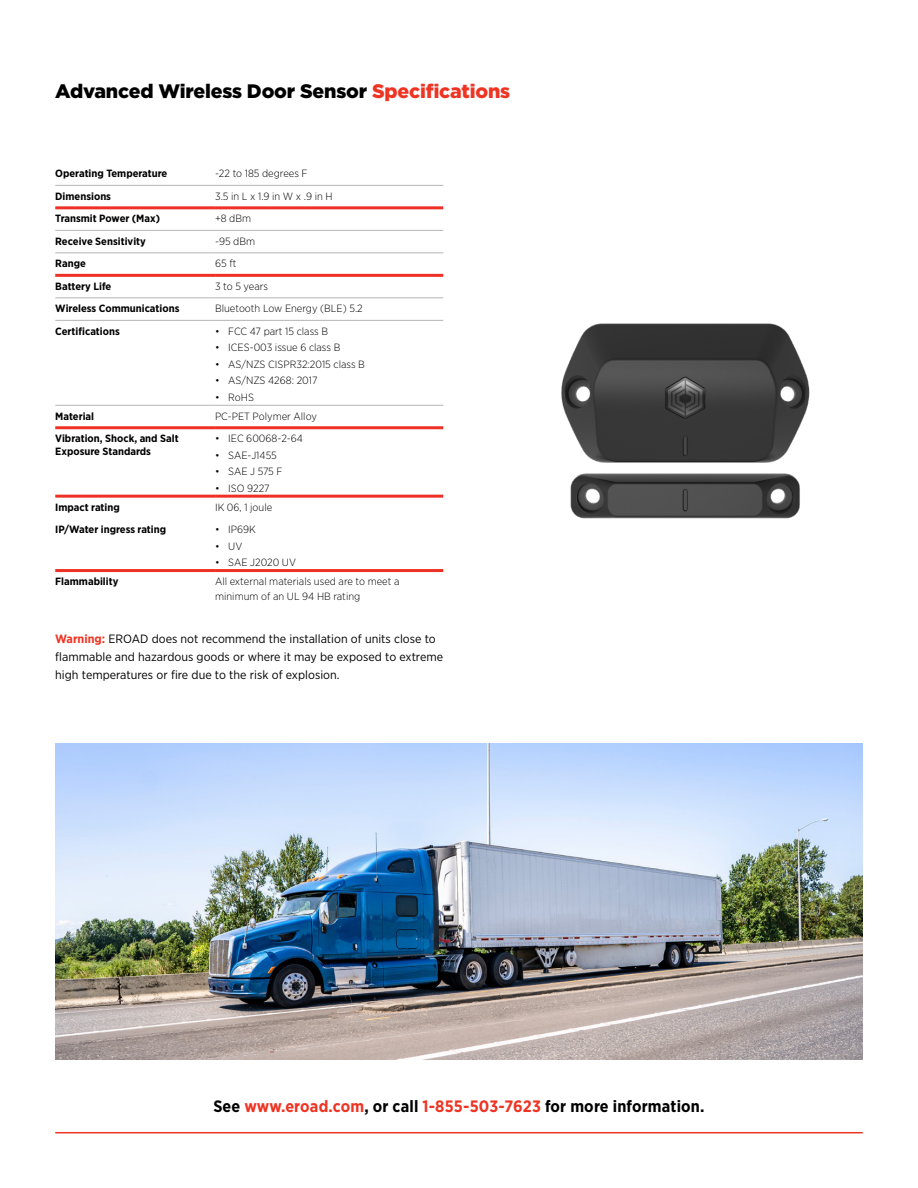
<style>
.page{position:relative;width:918px;height:1188px;background:#fff}
.page>*{position:absolute;margin:0;border:0;box-sizing:border-box;transform-origin:0 0}
.t1{font:900 19.5px "Gotham";letter-spacing:-.01em;color:#000}
.t2{font:700 16.5px "Gotham Narrow";letter-spacing:.01em;color:#000}
.t3{font:12px/18px "Gotham Narrow";color:#000;scale:1.04 1}
.t4{font:300 10.5px/15px "Gotham Narrow";color:#000;scale:1.04 1}
.t5{font:700 10.5px/12.6px "Gotham Narrow";color:#000;scale:1.04 1}
.s1{color:#ee3524}
.s2{font-weight:700;color:#ee3524}
</style>
<div class="page">
<hr style="left:55px;top:206px;width:160px;height:3px;background:#ee3124">
<hr style="left:215px;top:206px;width:228px;height:3px;background:#ee3124">
<hr style="left:55px;top:274px;width:160px;height:3px;background:#ee3124">
<hr style="left:215px;top:274px;width:228px;height:3px;background:#ee3124">
<hr style="left:55px;top:426px;width:160px;height:3px;background:#ee3124">
<hr style="left:215px;top:426px;width:228px;height:3px;background:#ee3124">
<hr style="left:55px;top:230px;width:160px;height:1px;background:#b3b3b3">
<hr style="left:215px;top:230px;width:228px;height:1px;background:#b3b3b3">
<hr style="left:55px;top:253px;width:160px;height:1px;background:#b3b3b3">
<hr style="left:215px;top:253px;width:228px;height:1px;background:#b3b3b3">
<hr style="left:55px;top:298px;width:160px;height:1px;background:#b3b3b3">
<hr style="left:215px;top:298px;width:228px;height:1px;background:#b3b3b3">
<hr style="left:55px;top:320px;width:160px;height:1px;background:#b3b3b3">
<hr style="left:215px;top:320px;width:228px;height:1px;background:#b3b3b3">
<hr style="left:55px;top:405px;width:160px;height:1px;background:#b3b3b3">
<hr style="left:215px;top:405px;width:228px;height:1px;background:#b3b3b3">
<hr style="left:55px;top:185px;width:160px;height:1px;background:#b3b3b3">
<hr style="left:215px;top:185px;width:228px;height:1px;background:#b3b3b3">
<hr style="left:55px;top:495px;width:160px;height:3px;background:#ee3124">
<hr style="left:215px;top:495px;width:228px;height:3px;background:#ee3124">
<hr style="left:55px;top:569px;width:160px;height:3px;background:#ee3124">
<hr style="left:215px;top:569px;width:228px;height:3px;background:#ee3124">
<img style="left:561px;top:323px;width:249px;height:196px">
<hr style="left:55px;top:1132px;width:808px;height:1px;background:#ee3524">
<img style="left:55px;top:743px;width:808px;height:316px">
<h1 class="t1" style="left:55px;top:77px;width:456px">Advanced Wireless Door Sensor <span class="s1">Specifications</span></h1>
<p class="t5" style="left:55px;top:167px;width:109px">Operating Temperature</p>
<p class="t4" style="left:215px;top:166px;width:90px">-22 to 185 degrees F</p>
<p class="t5" style="left:55px;top:190px;width:55px">Dimensions</p>
<p class="t4" style="left:215px;top:188px;width:115px">3.5 in L x 1.9 in W x .9 in H</p>
<p class="t5" style="left:55px;top:212px;width:102px">Transmit Power (Max)</p>
<p class="t4" style="left:215px;top:211px;width:36px">+8 dBm</p>
<p class="t5" style="left:55px;top:235px;width:89px">Receive Sensitivity</p>
<p class="t4" style="left:215px;top:233px;width:40px">-95 dBm</p>
<p class="t5" style="left:55px;top:257px;width:31px">Range</p>
<p class="t4" style="left:215px;top:256px;width:22px">65 ft</p>
<p class="t5" style="left:55px;top:280px;width:55px">Battery Life</p>
<p class="t4" style="left:215px;top:278px;width:53px">3 to 5 years</p>
<p class="t5" style="left:55px;top:302px;width:121px">Wireless Communications</p>
<p class="t4" style="left:215px;top:301px;width:144px">Bluetooth Low Energy (BLE) 5.2</p>
<p class="t5" style="left:55px;top:325px;width:64px">Certifications</p>
<p class="t4" style="left:215px;top:323px;width:110px">• FCC 47 part 15 class B</p>
<p class="t4" style="left:215px;top:340px;width:122px">• ICES-003 issue 6 class B</p>
<p class="t4" style="left:215px;top:356px;width:146px">• AS/NZS CISPR32:2015 class B</p>
<p class="t4" style="left:215px;top:373px;width:100px">• AS/NZS 4268: 2017</p>
<p class="t4" style="left:215px;top:389px;width:39px">• RoHS</p>
<p class="t5" style="left:55px;top:410px;width:39px">Material</p>
<p class="t4" style="left:215px;top:408px;width:99px">PC-PET Polymer Alloy</p>
<p class="t5" style="left:55px;top:432px;width:120px">Vibration, Shock, and Salt<br>Exposure Standards</p>
<p class="t4" style="left:215px;top:431px;width:86px">• IEC 60068-2-64</p>
<p class="t4" style="left:215px;top:447px;width:61px">• SAE-J1455</p>
<p class="t4" style="left:215px;top:464px;width:66px">• SAE J 575 F</p>
<p class="t4" style="left:215px;top:480px;width:54px">• ISO 9227</p>
<p class="t5" style="left:55px;top:500px;width:64px">Impact rating</p>
<p class="t4" style="left:215px;top:499px;width:57px">IK 06, 1 joule</p>
<p class="t5" style="left:55px;top:523px;width:108px">IP/Water ingress rating</p>
<p class="t4" style="left:215px;top:522px;width:41px">• IP69K</p>
<p class="t4" style="left:215px;top:538px;width:28px">• UV</p>
<p class="t4" style="left:215px;top:555px;width:79px">• SAE J2020 UV</p>
<p class="t5" style="left:55px;top:575px;width:62px">Flammability</p>
<p class="t4" style="left:215px;top:573px;width:179px">All external materials used are to meet a minimum of an UL 94 HB rating</p>
<p class="t3" style="left:55px;top:629px;width:374px"><span class="s2">Warning:</span> EROAD does not recommend the installation of units close to flammable and hazardous goods or where it may be exposed to extreme high temperatures or fire due to the risk of explosion.</p>
<h2 class="t2" style="left:213px;top:1096px;width:493px">See <span class="s1">www.eroad.com</span>, or call <span class="s1">1-855-503-7623</span> for more information.</h2>
</div>
